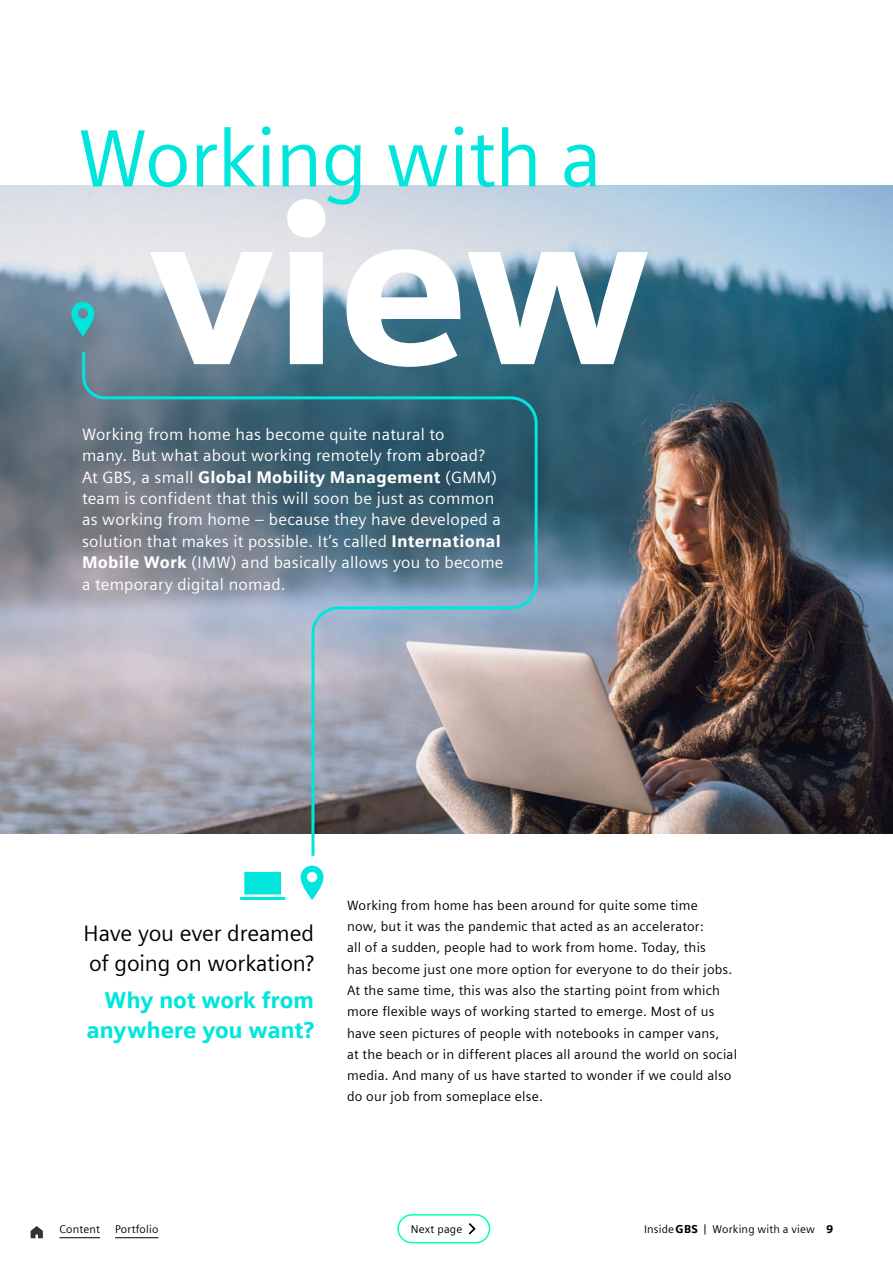
<style>
.page{position:relative;width:893px;height:1263px;background:#fff}
.page>*{position:absolute;margin:0;border:0;box-sizing:border-box;transform-origin:0 0}
.t1{font:900 219px "Siemens Sans";color:#fff}
.t2{font:81px "Siemens Sans Global";letter-spacing:-.01em;color:#00e6dc}
.t3{font:22.5px/29.2px "Siemens Sans Global";letter-spacing:-.01em;color:#000}
.t4{font:900 22.5px/29.2px "Siemens Sans";letter-spacing:-.01em;color:#00e6dc;text-align:right}
.t5{font:16.5px/21.5px "Siemens Sans Global";letter-spacing:.015em;color:#fff}
.t6{font:900 16.5px "Siemens Sans";letter-spacing:.015em;color:#fff}
.t7{font:13.5px/21.3px "Siemens Sans Global";letter-spacing:.015em;color:#000}
.t8{font:11.25px "Siemens Sans Global";letter-spacing:.015em;color:#000}
.s1{font-family:"Siemens Sans Global";font-weight:400}
.s2{font-family:"Siemens Sans";font-weight:900}
</style>
<div class="page">
<img style="left:0;top:186px;width:893px;height:647px">
<svg style="left:71px;top:302px;width:23px;height:34px"></svg>
<svg style="left:301px;top:866px;width:23px;height:34px"></svg>
<svg style="left:240px;top:872px;width:45px;height:28px"></svg>
<svg style="left:81px;top:349px;width:458px;height:507px;background:#7f8f9b"></svg>
<div style="left:397px;top:1214px;width:93px;height:29px;border:2px solid #00ffb9;border-radius:14px"></div>
<svg style="left:469px;top:1223px;width:7px;height:11px"></svg>
<hr style="left:60px;top:1237px;width:40px;height:1px;background:#000">
<hr style="left:115px;top:1237px;width:43px;height:1px;background:#000">
<svg style="left:31px;top:1226px;width:12px;height:12px"></svg>
<h2 class="t2" style="left:78px;top:111px;width:526px">Working with a</h2>
<h1 class="t1" style="left:148px;top:113px;width:505px">view</h1>
<p class="t5" style="left:82px;top:423px;width:404px">Working from home has become quite natural to many. But what about working remotely from abroad?</p>
<p class="t6" style="left:82px;top:464px;width:417px"><span class="s1">At GBS, a small</span> Global Mobility Management <span class="s1">(GMM)</span></p>
<p class="t5" style="left:82px;top:488px;width:423px">team is confident that this will soon be just as common as working from home – because they have developed a solution that makes it possible. It’s called <span class="s2">International Mobile Work</span> (IMW) and basically allows you to become a temporary digital nomad.</p>
<h3 class="t3" style="left:84px;top:919px;width:232px">Have you ever dreamed of going on workation?</h3>
<h3 class="t4" style="left:87px;top:985px;width:229px">Why not work from anywhere you want?</h3>
<p class="t7" style="left:347px;top:894px;width:391px">Working from home has been around for quite some time<br>now, but it was the pandemic that acted as an accelerator:<br>all of a sudden, people had to work from home. Today, this<br>has become just one more option for everyone to do their jobs.<br>At the same time, this was also the starting point from which more flexible ways of working started to emerge. Most of us have seen pictures of people with notebooks in camper vans,<br>at the beach or in different places all around the world on social media. And many of us have started to wonder if we could also do our job from someplace else.</p>
<p class="t8" style="left:60px;top:1223px;width:42px">Content</p>
<p class="t8" style="left:115px;top:1223px;width:45px">Portfolio</p>
<p class="t8" style="left:411px;top:1222px;width:53px">Next page</p>
<p class="t8" style="left:644px;top:1223px;width:191px">Inside<span class="s2">GBS</span> | Working with a view <span class="s2">9</span></p>
</div>
